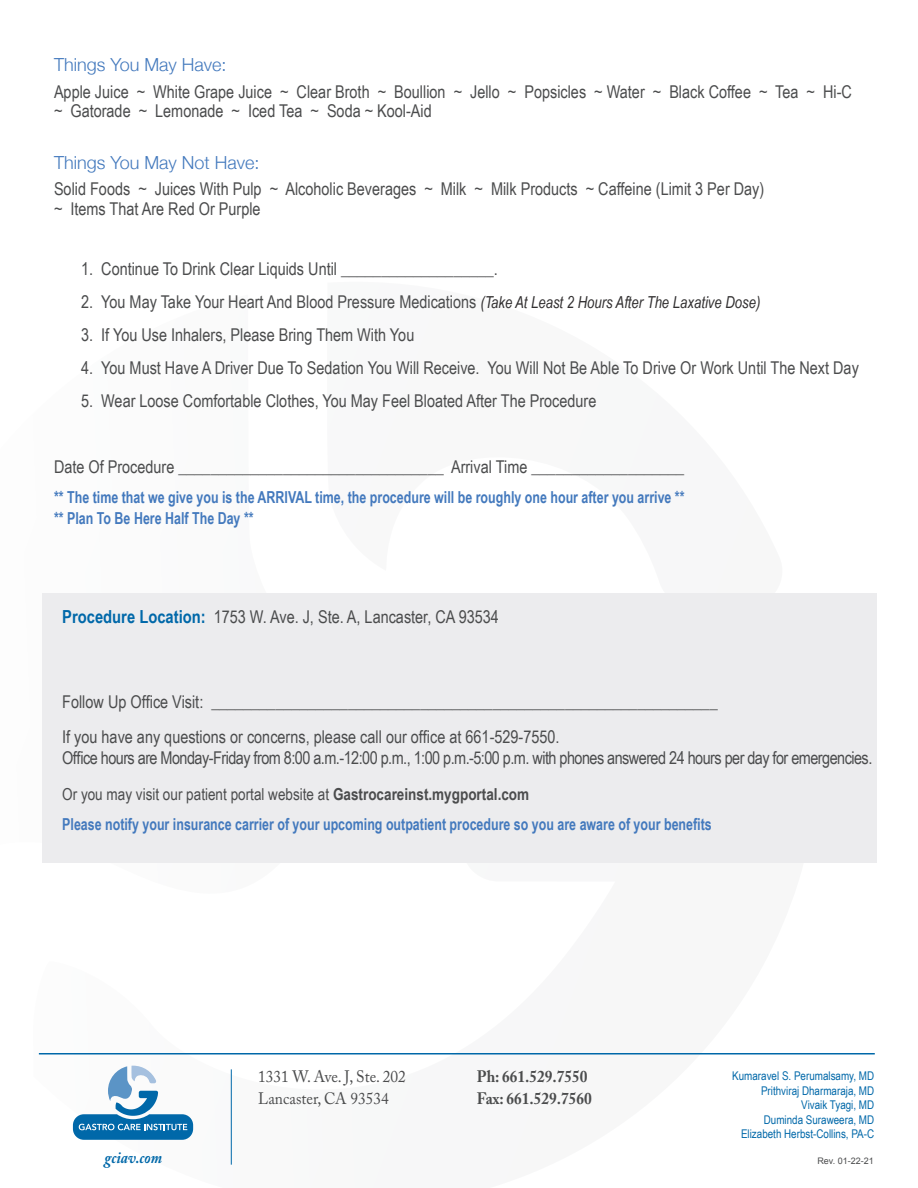
<style>
.page{position:relative;width:918px;height:1188px;background:#fff}
.page>*{position:absolute;margin:0;border:0;box-sizing:border-box;transform-origin:0 0}
.Sub_Sub_Head{font:300 18px "Helvetica Neue";color:#4379bd}
.Content{font:17.7px/19.5px "Arial Narrow";color:#4b4c4d}
.Content-2{font:17.7px/21.1px "Arial Narrow";letter-spacing:-.03em;color:#4b4c4d}
.t1{font:700 16.5px "Arial Narrow";color:#4379bd;scale:.92 1}
.Content-3{font:16.5px "Arial Narrow";color:#4b4c4d}
.t2{font:16.5px/22.5px "Adobe Caslon Pro";color:#4b4c4d;scale:.93 1}
.t3{font:700 16.5px/22.5px "Adobe Caslon Pro";color:#4b4c4d;scale:.93 1}
.t4{font:italic 700 16.5px "Adobe Caslon Pro";color:#0068a9;scale:.9 1}
.t5{font:12px/14.5px "Arial Narrow";color:#0068a9;text-align:right}
.t6{font:9px "Arial";color:#4b4c4d}
.s1{font-style:italic;font-size:16.5px;color:#312f30}
.s2{font-weight:700;font-size:18px;color:#0068a9}
.s3{font-weight:700}
</style>
<div class="page">
<hr style="left:39px;top:1053px;width:836px;height:1px;background:#0068a9">
<hr style="left:231px;top:1069px;width:1px;height:96px;background:#0068a9">
<svg style="left:73px;top:1066px;width:120px;height:74px"></svg>
<div style="left:42px;top:593px;width:834px;height:270px;background:#ececee"></div>
<p class="Sub_Sub_Head" style="left:54px;top:50px;width:174px">Things You May Have:</p>
<p class="Content" style="left:54px;top:81px;width:800px">Apple Juice ~ White Grape Juice ~ Clear Broth ~ Boullion ~ Jello ~ Popsicles ~ Water ~ Black Coffee ~ Tea ~ Hi-C ~ Gatorade ~ Lemonade ~ Iced Tea ~ Soda ~ Kool-Aid</p>
<p class="Sub_Sub_Head" style="left:54px;top:148px;width:207px">Things You May Not Have:</p>
<p class="Content" style="left:54px;top:179px;width:712px">Solid Foods ~ Juices With Pulp ~ Alcoholic Beverages ~ Milk ~ Milk Products ~ Caffeine (Limit 3 Per Day) ~ Items That Are Red Or Purple</p>
<p class="Content" style="left:81px;top:258px;width:418px">1. Continue To Drink Clear Liquids Until ___________________.</p>
<p class="Content" style="left:81px;top:291px;width:681px">2. You May Take Your Heart And Blood Pressure Medications <span class="s1">(Take At Least 2 Hours After The Laxative Dose)</span></p>
<p class="Content" style="left:81px;top:324px;width:335px">3. If You Use Inhalers, Please Bring Them With You</p>
<p class="Content" style="left:81px;top:357px;width:779px">4. You Must Have A Driver Due To Sedation You Will Receive. You Will Not Be Able To Drive Or Work Until The Next Day</p>
<p class="Content" style="left:81px;top:390px;width:517px">5. Wear Loose Comfortable Clothes, You May Feel Bloated After The Procedure</p>
<p class="Content" style="left:54px;top:456px;width:632px">Date Of Procedure _________________________________ Arrival Time ___________________</p>
<p class="t1" style="left:54px;top:484px;width:687px">** The time that we give you is the ARRIVAL time, the procedure will be roughly one hour after you arrive **</p>
<p class="t1" style="left:54px;top:506px;width:219px">** Plan To Be Here Half The Day **</p>
<p class="Content" style="left:62px;top:606px;width:438px"><span class="s2">Procedure Location:</span> 1753 W. Ave. J, Ste. A, Lancaster, CA 93534</p>
<p class="Content" style="left:62px;top:692px;width:657px">Follow Up Office Visit: _______________________________________________________________</p>
<p class="Content-2" style="left:62px;top:726px;width:812px">If you have any questions or concerns, please call our office at 661-529-7550.<br>Office hours are Monday-Friday from 8:00 a.m.-12:00 p.m., 1:00 p.m.-5:00 p.m. with phones answered 24 hours per day for emergencies.</p>
<p class="Content-3" style="left:62px;top:782px;width:469px">Or you may visit our patient portal website at <span class="s3">Gastrocareinst.mygportal.com</span></p>
<p class="t1" style="left:62px;top:812px;width:708px">Please notify your insurance carrier of your upcoming outpatient procedure so you are aware of your benefits</p>
<p class="t2" style="left:258px;top:1065px;width:160px">1331 W. Ave. J, Ste. 202<br>Lancaster, CA 93534</p>
<p class="t3" style="left:477px;top:1065px;width:125px">Ph: 661.529.7550<br>Fax: 661.529.7560</p>
<p class="t5" style="left:732px;top:1068px;width:144px">Kumaravel S. Perumalsamy, MD<br>Prithviraj Dharmaraja, MD<br>Vivaik Tyagi, MD<br>Duminda Suraweera, MD<br>Elizabeth Herbst-Collins, PA-C</p>
<p class="t4" style="left:105px;top:1147px;width:65px">gciav.com</p>
<p class="t6" style="left:817px;top:1155px;width:58px">Rev. 01-22-21</p>
</div>
